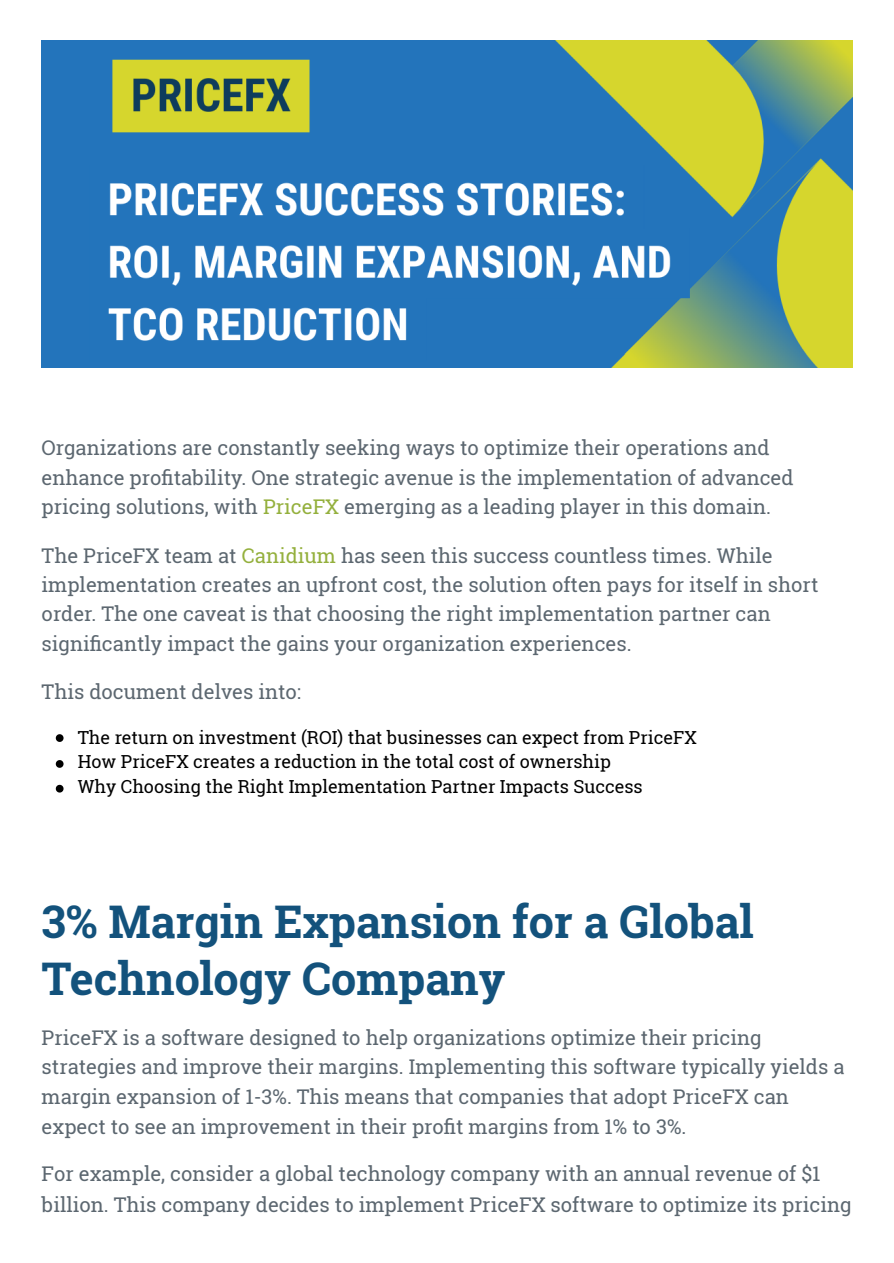
<style>
.page{position:relative;width:894px;height:1263px;background:#fff}
.page>*{position:absolute;margin:0;border:0;box-sizing:border-box;transform-origin:0 0}
.t1{font:700 45px/56.2px "Roboto Slab";color:#13527c}
.t2{font:20.25px/29.7px "Roboto Slab";color:#5c6770}
.t3{font:18px "Roboto Slab";color:#000}
.s1{color:#94b03d}
</style>
<div class="page">
<img style="left:42px;top:40px;width:810px;height:328px">
<svg style="left:56px;top:734px;width:7px;height:8px"></svg>
<svg style="left:56px;top:760px;width:7px;height:8px"></svg>
<svg style="left:56px;top:785px;width:7px;height:7px"></svg>
<h3 class="t2" style="left:42px;top:432px;width:753px">Organizations are constantly seeking ways to optimize their operations and enhance profitability. One strategic avenue is the implementation of advanced pricing solutions, with <span class="s1">PriceFX</span> emerging as a leading player in this domain.</h3>
<h3 class="t2" style="left:42px;top:540px;width:778px">The PriceFX team at <span class="s1">Canidium</span> has seen this success countless times. While implementation creates an upfront cost, the solution often pays for itself in short order. The one caveat is that choosing the right implementation partner can significantly impact the gains your organization experiences.</h3>
<h3 class="t2" style="left:42px;top:676px;width:261px">This document delves into:</h3>
<p class="t3" style="left:78px;top:725px;width:620px">The return on investment (ROI) that businesses can expect from PriceFX</p>
<p class="t3" style="left:78px;top:750px;width:534px">How PriceFX creates a reduction in the total cost of ownership</p>
<p class="t3" style="left:78px;top:774px;width:566px">Why Choosing the Right Implementation Partner Impacts Success</p>
<h1 class="t1" style="left:42px;top:893px;width:713px">3% Margin Expansion for a Global<br>Technology Company</h1>
<h3 class="t2" style="left:42px;top:1022px;width:804px">PriceFX is a software designed to help organizations optimize their pricing strategies and improve their margins. Implementing this software typically yields a margin expansion of 1-3%. This means that companies that adopt PriceFX can expect to see an improvement in their profit margins from 1% to 3%.</h3>
<h3 class="t2" style="left:42px;top:1158px;width:811px;line-height:30.3px">For example, consider a global technology company with an annual revenue of $1 billion. This company decides to implement PriceFX software to optimize its pricing</h3>
</div>
